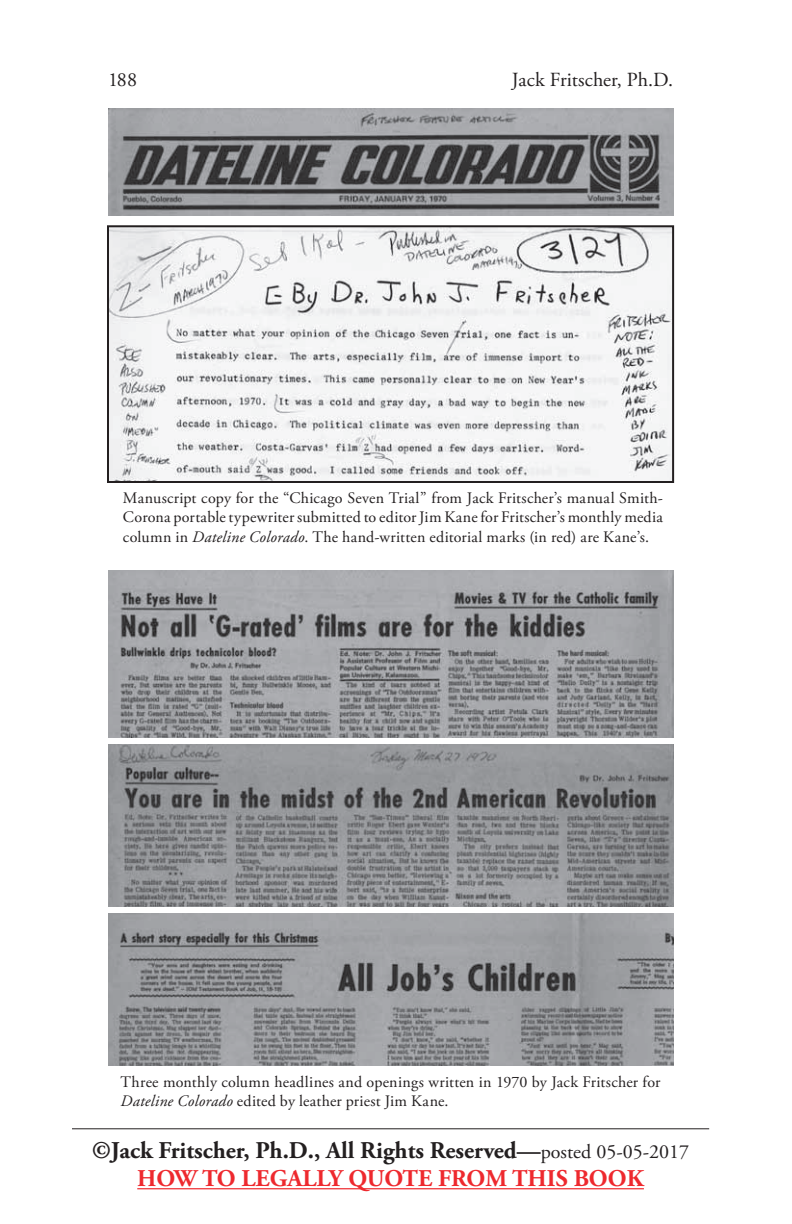
<style>
.page{position:relative;width:792px;height:1224px;background:#fff}
.page>*{position:absolute;margin:0;border:0;box-sizing:border-box;transform-origin:0 0}
.t1{font:700 24px/28.8px "Adobe Garamond Pro";color:#231f20;text-align:center}
.t2{font:20px "Adobe Garamond Pro";color:#231f20}
.t3{font:16px/19.2px "Adobe Garamond Pro";letter-spacing:.015em;color:#231f20}
.s1{font-style:italic}
.s2{font-weight:400;font-size:20px}
.s3{color:#ee292e}
</style>
<div class="page">
<hr style="left:137px;top:1188px;width:507px;height:1px;background:#ee292e">
<hr style="left:72px;top:1128px;width:637px;height:1px;background:#231f20">
<img style="left:108px;top:570px;width:565px;height:167px">
<img style="left:108px;top:744px;width:565px;height:163px">
<img style="left:108px;top:914px;width:565px;height:152px">
<img style="left:110px;top:228px;width:561px;height:252px">
<div style="left:107px;top:225px;width:567px;height:258px;border:2px solid #231f20"></div>
<img style="left:108px;top:108px;width:565px;height:107px">
<p class="t2" style="left:108px;top:68px;width:30px">188</p>
<p class="t2" style="left:512px;top:68px;width:163px">Jack Fritscher, Ph.D.</p>
<p class="t3" style="left:123px;top:489px;width:542px;text-align:justify">Manuscript copy for the “Chicago Seven Trial” from Jack Fritscher’s manual Smith-Corona portable typewriter submitted to editor Jim Kane for Fritscher’s monthly media column in <span class="s1">Dateline Colorado</span>. The hand-written editorial marks (in red) are Kane’s.</p>
<p class="t3" style="left:121px;top:1073px;width:541px">Three monthly column headlines and openings written in 1970 by Jack Fritscher for<br><span class="s1">Dateline Colorado</span> edited by leather priest Jim Kane.</p>
<h1 class="t1" style="left:92px;top:1136px;width:599px">©Jack Fritscher, Ph.D., All Rights Reserved—<span class="s2">posted 05-05-2017<br></span><span class="s3">HOW TO LEGALLY QUOTE FROM THIS BOOK</span></h1>
</div>
